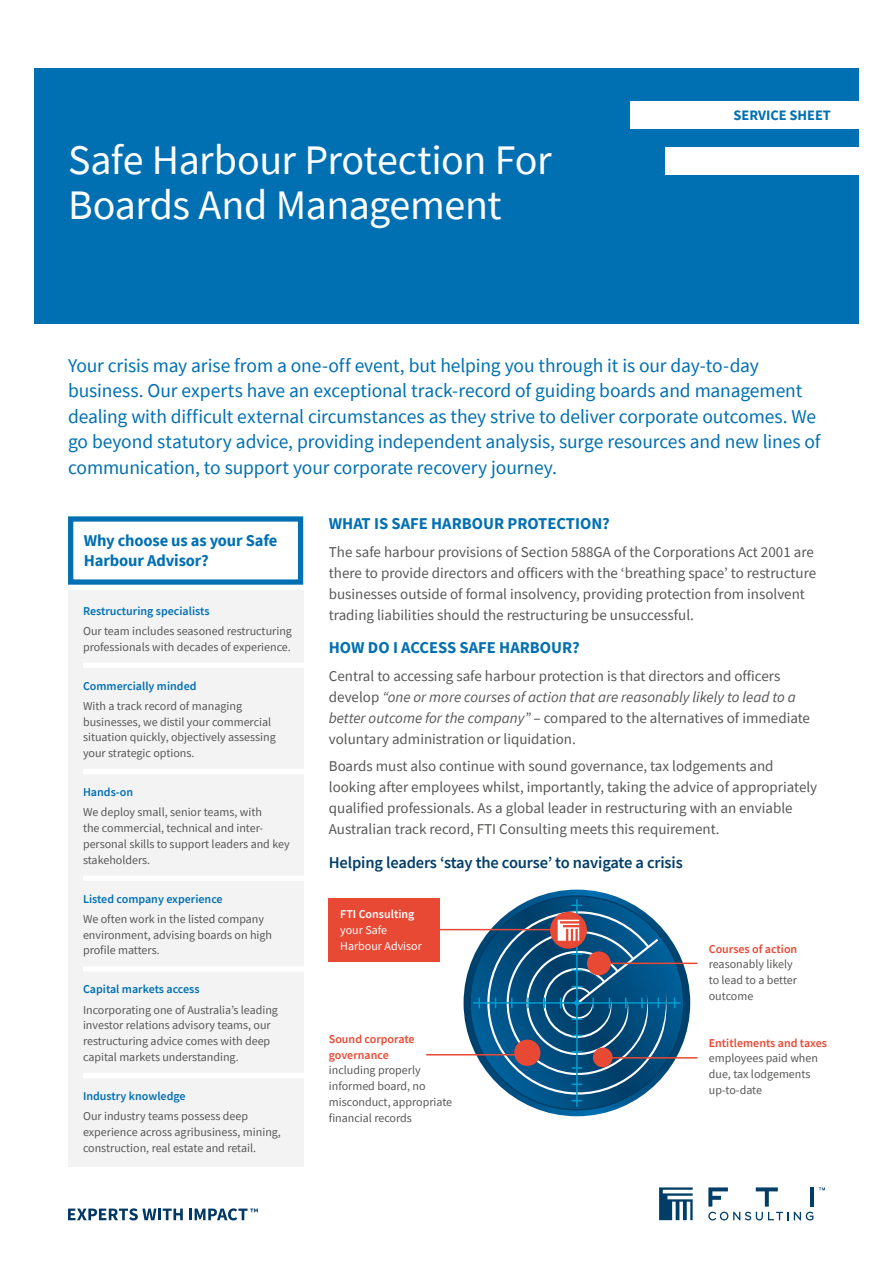
<style>
.page{position:relative;width:893px;height:1263px;background:#fff}
.page>*{position:absolute;margin:0;border:0;box-sizing:border-box;transform-origin:0 0}
.t1{font:42px/45px "Source Sans Pro";letter-spacing:-.01em;color:#fff}
.t2{font:19.5px/25.5px "Source Sans Pro";letter-spacing:-.005em;color:#0070b2}
.t3{font:700 16.5px/19.8px "Source Sans Pro";color:#0070b2}
.t4{font:600 16.5px "Source Sans Pro";letter-spacing:-.01em;color:#003e68}
.t5{font:15px/21px "Source Sans Pro";color:#575756}
.t6{font:700 14.4px "Source Sans Pro";color:#0070b2}
.t7{font:12px/15.8px "Source Sans Pro";color:#575756}
.t8{font:600 12px "Source Sans Pro";color:#0070b2}
.t9{font:600 12px/15.8px "Source Sans Pro";color:#e84934}
.t10{font:12px/15.8px "Source Sans Pro";color:#fff}
.t11{font:600 12px "Source Sans Pro";color:#fff}
.s1{font-style:italic}
</style>
<div class="page">
<div style="left:34px;top:68px;width:825px;height:255px;background:#0070b2"></div>
<div style="left:630px;top:101px;width:229px;height:28px;background:#fff"></div>
<div style="left:666px;top:147px;width:193px;height:27px;background:#fff"></div>
<svg style="left:68px;top:1208px;width:115px;height:12px"></svg>
<svg style="left:189px;top:1208px;width:69px;height:12px"></svg>
<svg style="left:659px;top:1187px;width:34px;height:33px"></svg>
<svg style="left:708px;top:1212px;width:105px;height:8px"></svg>
<svg style="left:819px;top:1187px;width:6px;height:3px"></svg>
<svg style="left:756px;top:1187px;width:22px;height:19px"></svg>
<hr style="left:810px;top:1187px;width:4px;height:19px;background:#003e68">
<svg style="left:708px;top:1187px;width:20px;height:19px"></svg>
<div style="left:68px;top:591px;width:235px;height:576px;background:#f4f3f4"></div>
<div style="left:83px;top:663px;width:225px;height:5px;background:#fff"></div>
<div style="left:83px;top:769px;width:225px;height:5px;background:#fff"></div>
<div style="left:83px;top:876px;width:225px;height:5px;background:#fff"></div>
<div style="left:83px;top:966px;width:225px;height:6px;background:#fff"></div>
<div style="left:83px;top:1073px;width:225px;height:5px;background:#fff"></div>
<div style="left:68px;top:516px;width:235px;height:69px;border:5px solid #0070b2"></div>
<svg style="left:464px;top:889px;width:226px;height:227px;background:#095687"></svg>
<svg style="left:470px;top:896px;width:214px;height:214px;background:#005184"></svg>
<hr style="left:426px;top:1054px;width:92px;height:1px;background:#e84934">
<hr style="left:604px;top:1057px;width:93px;height:1px;background:#e84934">
<hr style="left:473px;top:1002px;width:208px;height:2px;background:#009ccf">
<hr style="left:576px;top:899px;width:2px;height:208px;background:#009ccf">
<hr style="left:427px;top:929px;width:140px;height:1px;background:#e84934">
<div style="left:329px;top:898px;width:111px;height:63px;background:#e84934"></div>
<svg style="left:478px;top:904px;width:197px;height:197px;background:#316c93"></svg>
<hr style="left:598px;top:962px;width:99px;height:2px;background:#e84934">
<div style="left:587px;top:951px;width:24px;height:24px;background:#e84934;border-radius:50%"></div>
<div style="left:514px;top:1039px;width:26px;height:27px;background:#e84934;border-radius:50%"></div>
<div style="left:593px;top:1047px;width:20px;height:20px;background:#e84934;border-radius:50%"></div>
<h1 class="t1" style="left:68px;top:137px;width:485px">Safe Harbour Protection For<br>Boards And Management</h1>
<p class="t6" style="left:733px;top:105px;width:99px">SERVICE SHEET</p>
<p class="t2" style="left:68px;top:352px;width:754px">Your crisis may arise from a one-off event, but helping you through it is our day-to-day business. Our experts have an exceptional track-record of guiding boards and management dealing with difficult external circumstances as they strive to deliver corporate outcomes. We go beyond statutory advice, providing independent analysis, surge resources and new lines of communication, to support your corporate recovery journey.</p>
<h3 class="t3" style="left:84px;top:531px;width:195px">Why choose us as your Safe<br>Harbour Advisor?</h3>
<p class="t8" style="left:83px;top:603px;width:128px">Restructuring specialists</p>
<p class="t7" style="left:83px;top:623px;width:210px">Our team includes seasoned restructuring professionals with decades of experience.</p>
<p class="t8" style="left:83px;top:678px;width:115px">Commercially minded</p>
<p class="t7" style="left:83px;top:698px;width:194px">With a track record of managing businesses, we distil your commercial situation quickly, objectively assessing your strategic options.</p>
<p class="t8" style="left:83px;top:784px;width:52px">Hands-on</p>
<p class="t7" style="left:83px;top:804px;width:208px">We deploy small, senior teams, with<br>the commercial, technical and inter&shy;personal skills to support leaders and key stakeholders.</p>
<p class="t8" style="left:83px;top:891px;width:141px">Listed company experience</p>
<p class="t7" style="left:83px;top:911px;width:191px">We often work in the listed company environment, advising boards on high profile matters.</p>
<p class="t8" style="left:83px;top:981px;width:118px">Capital markets access</p>
<p class="t7" style="left:83px;top:1001px;width:196px">Incorporating one of Australia’s leading investor relations advisory teams, our restructuring advice comes with deep capital markets understanding.</p>
<p class="t8" style="left:83px;top:1088px;width:104px">Industry knowledge</p>
<p class="t7" style="left:83px;top:1108px;width:199px">Our industry teams possess deep experience across agribusiness, mining, construction, real estate and retail.</p>
<h3 class="t3" style="left:329px;top:513px;width:283px">WHAT IS SAFE HARBOUR PROTECTION?</h3>
<p class="t5" style="left:329px;top:541px;width:489px">The safe harbour provisions of Section 588GA of the Corporations Act 2001 are there to provide directors and officers with the ‘breathing space’ to restructure businesses outside of formal insolvency, providing protection from insolvent trading liabilities should the restructuring be unsuccessful.</p>
<h3 class="t3" style="left:329px;top:637px;width:253px">HOW DO I ACCESS SAFE HARBOUR?</h3>
<p class="t5" style="left:329px;top:665px;width:483px">Central to accessing safe harbour protection is that directors and officers develop <span class="s1">“one or more courses of action that are reasonably likely to lead to a better outcome for the company”</span> – compared to the alternatives of immediate voluntary administration or liquidation.</p>
<p class="t5" style="left:329px;top:756px;width:490px">Boards must also continue with sound governance, tax lodgements and looking after employees whilst, importantly, taking the advice of appropriately qualified professionals. As a global leader in restructuring with an enviable Australian track record, FTI Consulting meets this requirement.</p>
<h3 class="t4" style="left:329px;top:851px;width:355px">Helping leaders ‘stay the course’ to navigate a crisis</h3>
<p class="t11" style="left:340px;top:906px;width:76px">FTI Consulting</p>
<p class="t10" style="left:340px;top:922px;width:83px">your Safe<br>Harbour Advisor</p>
<p class="t9" style="left:329px;top:1031px;width:87px">Sound corporate governance</p>
<p class="t7" style="left:329px;top:1062px;width:125px">including properly informed board, no misconduct, appropriate financial records</p>
<p class="t9" style="left:709px;top:940px;width:90px">Courses of action</p>
<p class="t7" style="left:709px;top:956px;width:90px">reasonably likely to lead to a better outcome</p>
<p class="t9" style="left:709px;top:1035px;width:120px">Entitlements and taxes</p>
<p class="t7" style="left:709px;top:1050px;width:111px">employees paid when due, tax lodgements up-to-date</p>
</div>
